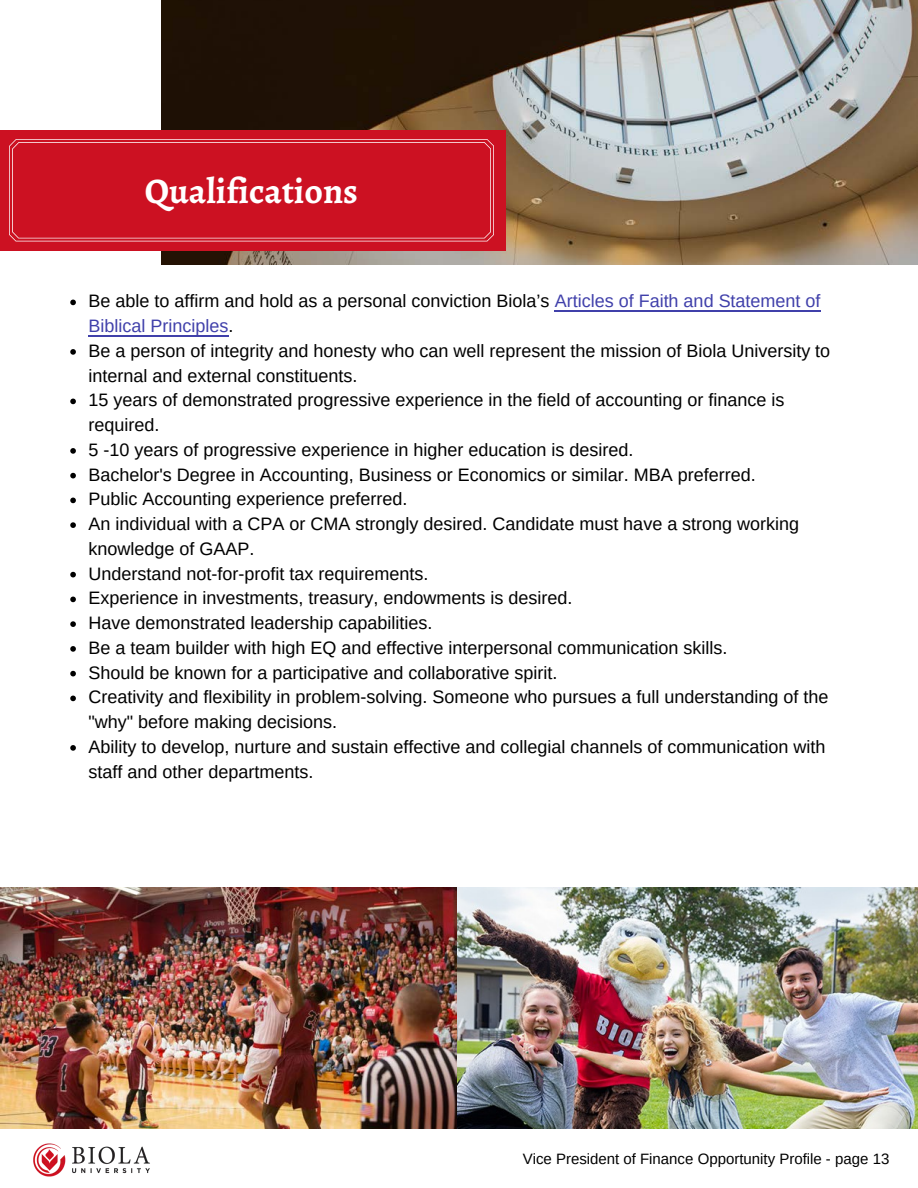
<style>
.page{position:relative;width:918px;height:1188px;background:#fff}
.page>*{position:absolute;margin:0;border:0;box-sizing:border-box;transform-origin:0 0}
.t1{font:700 36px "Alegreya";color:#fff}
.t2{font:18px/24.8px "Arimo";color:#000}
.t3{font:15px "Arimo";color:#000}
.s1{color:#4040aa}
</style>
<div class="page">
<img style="left:33px;top:1143px;width:117px;height:34px">
<img style="left:161px;top:0;width:757px;height:264px">
<div style="left:0;top:131px;width:505px;height:120px;background:#c12"></div>
<svg style="left:9px;top:139px;width:485px;height:102px"></svg>
<svg style="left:70px;top:300px;width:6px;height:5px"></svg>
<svg style="left:70px;top:349px;width:6px;height:6px"></svg>
<svg style="left:70px;top:399px;width:6px;height:5px"></svg>
<svg style="left:70px;top:448px;width:6px;height:6px"></svg>
<svg style="left:70px;top:473px;width:6px;height:5px"></svg>
<svg style="left:70px;top:498px;width:6px;height:5px"></svg>
<svg style="left:70px;top:522px;width:6px;height:6px"></svg>
<svg style="left:70px;top:572px;width:6px;height:5px"></svg>
<svg style="left:70px;top:597px;width:6px;height:5px"></svg>
<svg style="left:70px;top:621px;width:6px;height:6px"></svg>
<svg style="left:70px;top:646px;width:6px;height:6px"></svg>
<svg style="left:70px;top:671px;width:6px;height:5px"></svg>
<svg style="left:70px;top:696px;width:6px;height:5px"></svg>
<svg style="left:70px;top:745px;width:6px;height:6px"></svg>
<img style="left:457px;top:888px;width:461px;height:240px">
<img style="left:0;top:888px;width:457px;height:240px">
<hr style="left:555px;top:310px;width:266px;height:2px;background:#4040aa">
<hr style="left:88px;top:335px;width:141px;height:1px;background:#4040aa">
<p class="t1" style="left:145px;top:166px;width:215px">Qualifications</p>
<p class="t2" style="left:88px;top:289px;width:743px">Be able to affirm and hold as a personal conviction Biola’s <span class="s1">Articles of Faith and Statement of Biblical Principles</span>.<br>Be a person of integrity and honesty who can well represent the mission of Biola University to internal and external constituents.<br>15 years of demonstrated progressive experience in the field of accounting or finance is required.<br>5 -10 years of progressive experience in higher education is desired.<br>Bachelor's Degree in Accounting, Business or Economics or similar. MBA preferred.<br>Public Accounting experience preferred.<br>An individual with a CPA or CMA strongly desired. Candidate must have a strong working knowledge of GAAP.<br>Understand not-for-profit tax requirements.<br>Experience in investments, treasury, endowments is desired.<br>Have demonstrated leadership capabilities.<br>Be a team builder with high EQ and effective interpersonal communication skills.<br>Should be known for a participative and collaborative spirit.<br>Creativity and flexibility in problem-solving. Someone who pursues a full understanding of the "why" before making decisions.<br>Ability to develop, nurture and sustain effective and collegial channels of communication with staff and other departments.</p>
<p class="t3" style="left:523px;top:1151px;width:368px">Vice President of Finance Opportunity Profile - page 13</p>
</div>
